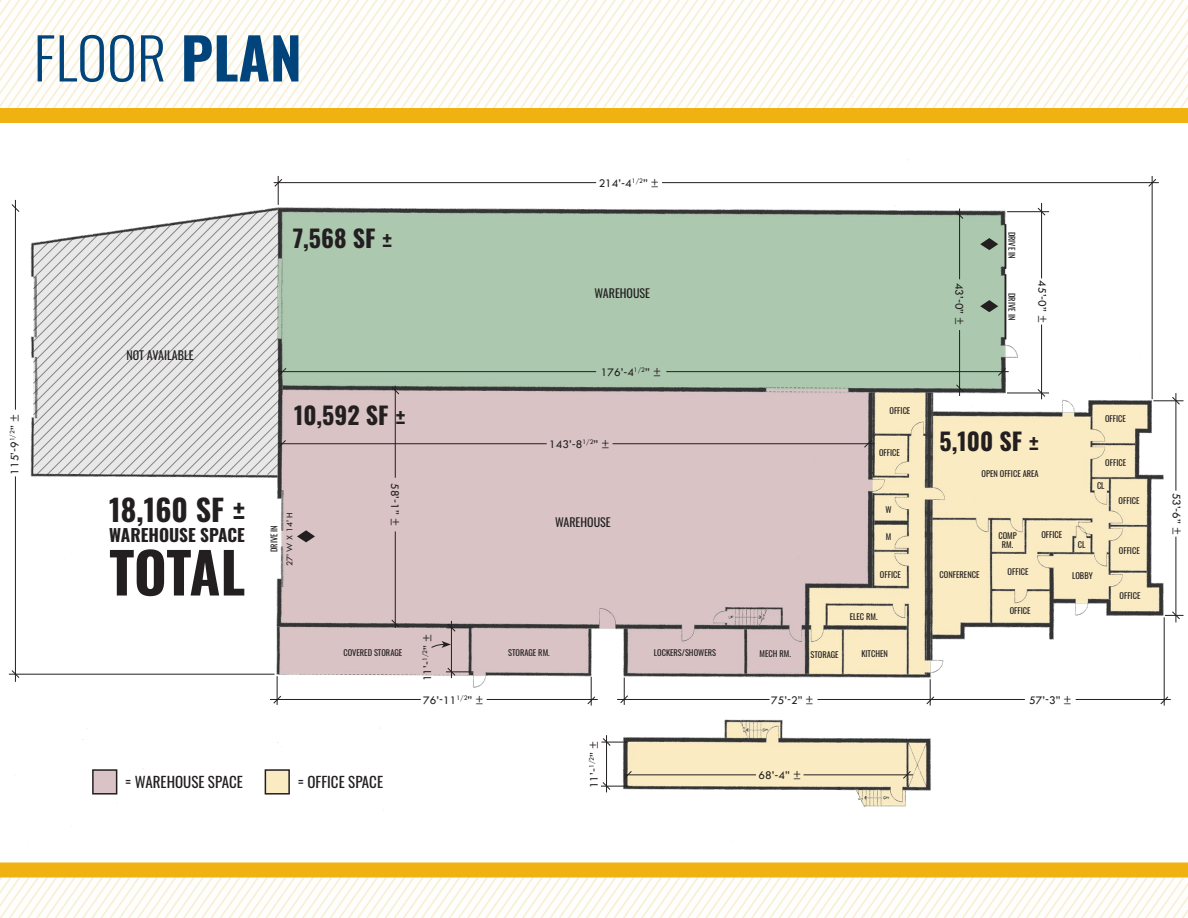
<style>
.page{position:relative;width:1188px;height:918px;background:#fff}
.page>*{position:absolute;margin:0;border:0;box-sizing:border-box;transform-origin:0 0}
.t1{font:300 57px "Oswald";color:#00447b}
.t2{font:700 56.25px "Oswald";letter-spacing:-.01em;color:#231f20}
.t3{font:700 30px "Oswald";color:#231f20}
.t4{font:700 24px "Oswald";color:#231f20}
.t5{font:700 17.25px "Oswald";color:#231f20}
.t6{font:15px "Oswald";color:#231f20}
.t7{font:12px "Tw Cen";color:#231f20}
.t8{font:12px "Oswald";color:#231f20}
.t9{font:9.15px "Tw Cen";color:#231f20}
.t10{font:8.4px "Oswald";color:#231f20}
.s1{font-weight:700}
</style>
<div class="page">
<img style="left:0;top:0;width:1188px;height:918px">
<div style="left:0;top:119px;width:1188px;height:750px;background:#fff"></div>
<img style="left:0;top:70px;width:1188px;height:737px">
<hr style="left:15px;top:476px;width:1px;height:206px;background:#231f20">
<hr style="left:9px;top:674px;width:266px;height:1px;background:#231f20">
<svg style="left:11px;top:670px;width:9px;height:9px"></svg>
<hr style="left:15px;top:200px;width:1px;height:210px;background:#231f20">
<svg style="left:11px;top:203px;width:9px;height:10px"></svg>
<hr style="left:1153px;top:400px;width:31px;height:1px;background:#231f20">
<svg style="left:1171px;top:396px;width:10px;height:9px"></svg>
<hr style="left:1176px;top:393px;width:1px;height:98px;background:#231f20">
<svg style="left:1165px;top:611px;width:19px;height:9px"></svg>
<hr style="left:1176px;top:537px;width:1px;height:85px;background:#231f20">
<hr style="left:1041px;top:203px;width:1px;height:75px;background:#231f20">
<hr style="left:1007px;top:211px;width:42px;height:1px;background:#231f20">
<svg style="left:1037px;top:207px;width:9px;height:9px"></svg>
<hr style="left:1007px;top:393px;width:42px;height:1px;background:#231f20">
<svg style="left:1037px;top:388px;width:9px;height:10px"></svg>
<hr style="left:1041px;top:325px;width:1px;height:74px;background:#231f20">
<hr style="left:666px;top:371px;width:343px;height:1px;background:#231f20">
<hr style="left:278px;top:371px;width:318px;height:1px;background:#231f20">
<svg style="left:997px;top:367px;width:10px;height:10px"></svg>
<hr style="left:959px;top:209px;width:1px;height:70px;background:#231f20">
<hr style="left:959px;top:330px;width:1px;height:66px;background:#231f20">
<svg style="left:955px;top:384px;width:10px;height:9px"></svg>
<svg style="left:955px;top:210px;width:9px;height:10px"></svg>
<hr style="left:274px;top:182px;width:322px;height:1px;background:#231f20">
<hr style="left:662px;top:182px;width:497px;height:1px;background:#231f20">
<svg style="left:274px;top:176px;width:9px;height:29px"></svg>
<hr style="left:1152px;top:176px;width:1px;height:223px;background:#231f20">
<svg style="left:1148px;top:178px;width:9px;height:9px"></svg>
<hr style="left:395px;top:386px;width:1px;height:92px;background:#231f20">
<hr style="left:395px;top:531px;width:1px;height:97px;background:#231f20">
<svg style="left:391px;top:386px;width:9px;height:9px"></svg>
<svg style="left:391px;top:619px;width:9px;height:9px"></svg>
<hr style="left:278px;top:443px;width:269px;height:1px;background:#231f20">
<hr style="left:613px;top:443px;width:261px;height:1px;background:#231f20">
<svg style="left:863px;top:439px;width:10px;height:9px"></svg>
<hr style="left:270px;top:699px;width:151px;height:1px;background:#231f20">
<hr style="left:487px;top:699px;width:111px;height:1px;background:#231f20">
<svg style="left:273px;top:676px;width:9px;height:29px"></svg>
<svg style="left:587px;top:677px;width:9px;height:29px"></svg>
<hr style="left:617px;top:699px;width:153px;height:1px;background:#231f20">
<hr style="left:818px;top:699px;width:207px;height:1px;background:#231f20">
<svg style="left:926px;top:679px;width:9px;height:27px"></svg>
<svg style="left:620px;top:677px;width:9px;height:28px"></svg>
<svg style="left:601px;top:737px;width:27px;height:10px"></svg>
<hr style="left:606px;top:735px;width:1px;height:57px;background:#231f20">
<hr style="left:804px;top:774px;width:109px;height:1px;background:#231f20">
<svg style="left:902px;top:770px;width:10px;height:9px"></svg>
<hr style="left:624px;top:774px;width:132px;height:1px;background:#231f20">
<svg style="left:601px;top:770px;width:31px;height:21px"></svg>
<svg style="left:446px;top:623px;width:27px;height:9px"></svg>
<hr style="left:451px;top:621px;width:1px;height:57px;background:#231f20">
<svg style="left:446px;top:667px;width:27px;height:9px"></svg>
<svg style="left:431px;top:641px;width:20px;height:7px"></svg>
<hr style="left:1076px;top:699px;width:95px;height:1px;background:#231f20">
<hr style="left:1164px;top:617px;width:1px;height:89px;background:#231f20">
<svg style="left:1160px;top:696px;width:9px;height:9px"></svg>
<div style="left:0;top:862px;width:1188px;height:16px;background:#efb211"></div>
<svg style="left:33px;top:215px;width:254px;height:260px;background:#d7d7d7"></svg>
<div style="left:93px;top:770px;width:24px;height:24px;background:#d9c3c6"></div>
<div style="left:92px;top:769px;width:25px;height:26px;border:2px solid #231f20"></div>
<div style="left:265px;top:770px;width:24px;height:24px;background:#fbebc3"></div>
<div style="left:265px;top:769px;width:25px;height:26px;border:2px solid #231f20"></div>
<div style="left:1005px;top:225px;width:1px;height:43px;border:1px solid #231f20"></div>
<div style="left:1005px;top:275px;width:1px;height:64px;border:1px solid #231f20"></div>
<svg style="left:980px;top:238px;width:18px;height:12px"></svg>
<svg style="left:980px;top:300px;width:18px;height:12px"></svg>
<svg style="left:297px;top:530px;width:18px;height:12px"></svg>
<div style="left:0;top:108px;width:1188px;height:15px;background:#efb211"></div>
<p class="t1" style="left:34px;top:8px;width:270px">FLOOR <span class="s1">PLAN</span></p>
<p class="t7" style="left:8px;top:475px;width:62px;rotate:-90deg">115’-9<sup>1/2</sup>” ±</p>
<p class="t8" style="left:126px;top:344px;width:69px">NOT AVAILABLE</p>
<p class="t3" style="left:109px;top:494px;width:139px">18,160 SF ±</p>
<p class="t5" style="left:109px;top:525px;width:137px">WAREHOUSE SPACE</p>
<p class="t2" style="left:109px;top:543px;width:138px">TOTAL</p>
<p class="t4" style="left:293px;top:226px;width:102px">7,568 SF ±</p>
<p class="t7" style="left:599px;top:176px;width:62px">214’-4<sup>1/2</sup>” ±</p>
<p class="t8" style="left:595px;top:282px;width:57px">WAREHOUSE</p>
<p class="t4" style="left:294px;top:403px;width:114px">10,592 SF ±</p>
<p class="t10" style="left:267px;top:552px;width:28px;rotate:-90deg">DRIVE IN</p>
<p class="t9" style="left:284px;top:566px;width:56px;rotate:-90deg">27’ W X 14’ H</p>
<p class="t7" style="left:402px;top:483px;width:44px;rotate:90deg">58’-1” ±</p>
<p class="t7" style="left:601px;top:365px;width:62px">176’-4<sup>1/2</sup>” ±</p>
<p class="t7" style="left:549px;top:437px;width:62px">143’-8<sup>1/2</sup>” ±</p>
<p class="t8" style="left:555px;top:512px;width:57px">WAREHOUSE</p>
<p class="t10" style="left:889px;top:403px;width:22px">OFFICE</p>
<p class="t10" style="left:879px;top:445px;width:22px">OFFICE</p>
<p class="t10" style="left:886px;top:502px;width:8px">W</p>
<p class="t10" style="left:886px;top:529px;width:7px">M</p>
<p class="t10" style="left:880px;top:567px;width:22px">OFFICE</p>
<p class="t10" style="left:850px;top:609px;width:29px">ELEC RM.</p>
<p class="t7" style="left:420px;top:681px;width:49px;rotate:-90deg">11’-<sup>1/2</sup>” ±</p>
<p class="t10" style="left:343px;top:645px;width:60px">COVERED STORAGE</p>
<p class="t10" style="left:508px;top:645px;width:43px">STORAGE RM.</p>
<p class="t10" style="left:654px;top:645px;width:64px">LOCKERS/SHOWERS</p>
<p class="t10" style="left:760px;top:646px;width:33px">MECH RM.</p>
<p class="t10" style="left:810px;top:647px;width:30px">STORAGE</p>
<p class="t10" style="left:861px;top:646px;width:28px">KITCHEN</p>
<p class="t6" style="left:125px;top:768px;width:119px">= WAREHOUSE SPACE</p>
<p class="t6" style="left:298px;top:768px;width:87px">= OFFICE SPACE</p>
<p class="t7" style="left:423px;top:693px;width:62px">76’-11<sup>1/2</sup>” ±</p>
<p class="t7" style="left:771px;top:693px;width:44px">75’-2” ±</p>
<p class="t7" style="left:587px;top:788px;width:49px;rotate:-90deg">11’-<sup>1/2</sup>” ±</p>
<p class="t7" style="left:759px;top:768px;width:44px">68’-4” ±</p>
<p class="t7" style="left:967px;top:283px;width:44px;rotate:90deg">43’-0” ±</p>
<p class="t10" style="left:1019px;top:232px;width:28px;rotate:90deg">DRIVE IN</p>
<p class="t10" style="left:1019px;top:293px;width:28px;rotate:90deg">DRIVE IN</p>
<p class="t7" style="left:1049px;top:280px;width:44px;rotate:90deg">45’-0” ±</p>
<p class="t4" style="left:940px;top:429px;width:102px">5,100 SF ±</p>
<p class="t10" style="left:981px;top:466px;width:59px">OPEN OFFICE AREA</p>
<p class="t10" style="left:1105px;top:411px;width:22px">OFFICE</p>
<p class="t10" style="left:1105px;top:456px;width:22px">OFFICE</p>
<p class="t10" style="left:1097px;top:478px;width:9px">CL</p>
<p class="t10" style="left:1119px;top:493px;width:22px">OFFICE</p>
<p class="t10" style="left:998px;top:529px;width:20px">COMP</p>
<p class="t10" style="left:1002px;top:538px;width:13px">RM.</p>
<p class="t10" style="left:940px;top:567px;width:41px">CONFERENCE</p>
<p class="t10" style="left:1008px;top:564px;width:22px">OFFICE</p>
<p class="t10" style="left:1010px;top:603px;width:22px">OFFICE</p>
<p class="t10" style="left:1041px;top:527px;width:22px">OFFICE</p>
<p class="t10" style="left:1078px;top:537px;width:9px">CL</p>
<p class="t10" style="left:1072px;top:569px;width:22px">LOBBY</p>
<p class="t10" style="left:1119px;top:543px;width:22px">OFFICE</p>
<p class="t10" style="left:1120px;top:588px;width:22px">OFFICE</p>
<p class="t7" style="left:1029px;top:693px;width:44px">57’-3” ±</p>
<p class="t7" style="left:1184px;top:493px;width:44px;rotate:90deg">53’-6” ±</p>
</div>
